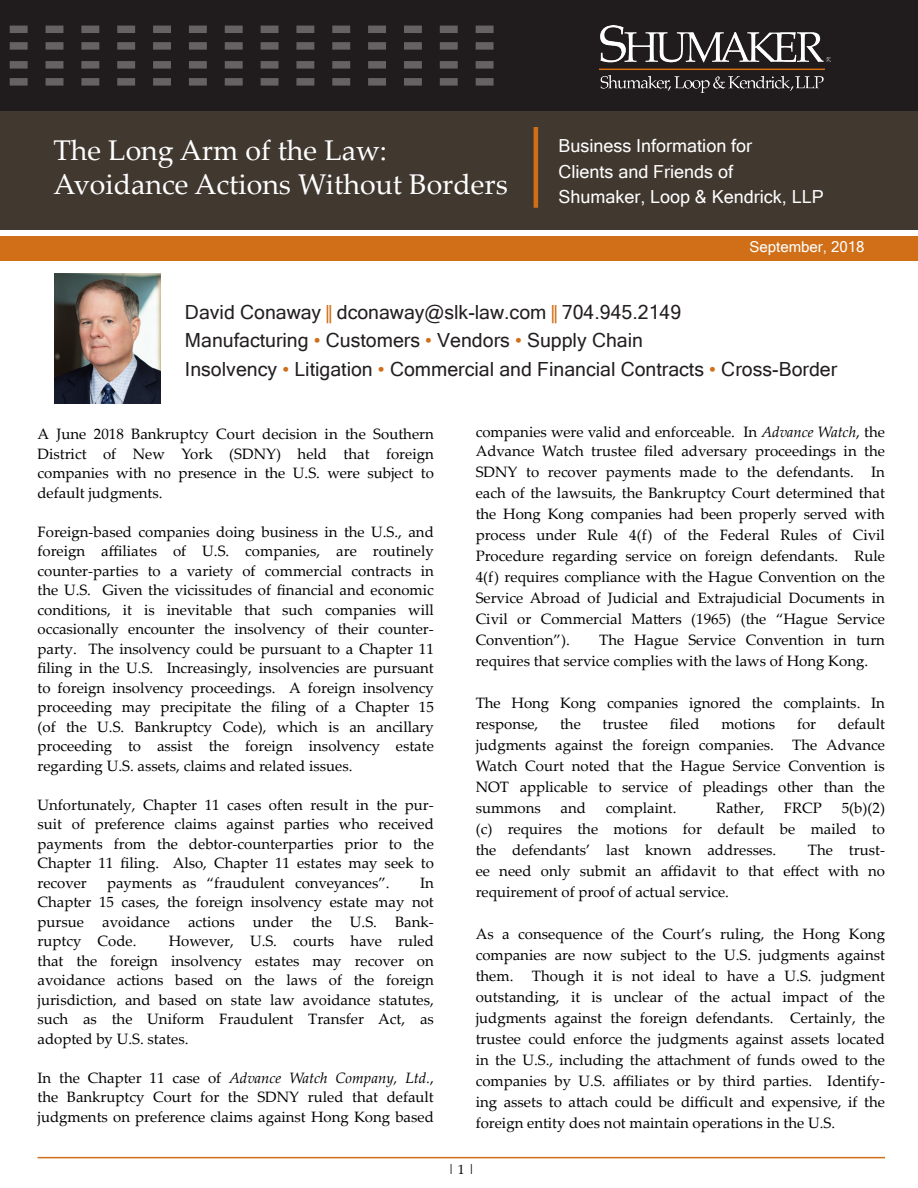
<style>
.page{position:relative;width:918px;height:1188px;background:#fff}
.page>*{position:absolute;margin:0;border:0;box-sizing:border-box;transform-origin:0 0}
.t1{font:28.5px "Palatino Linotype";color:#fff}
.t2{font:19.5px "Microsoft Sans Serif";color:#231f20}
.t3{font:18px "Microsoft Sans Serif";color:#fff}
.t4{font:15px/19.5px "Palatino Linotype";color:#000;text-align:justify}
.t5{font:15px "Microsoft Sans Serif";color:#fff}
.t6{font:13.5px "Palatino Linotype";color:#000}
.s1{color:#d06f18}
.s2{font-style:italic}
</style>
<div class="page">
<div style="left:0;top:70px;width:918px;height:159px;background:#413830"></div>
<hr style="left:534px;top:127px;width:4px;height:81px;background:#d06f18">
<div style="left:0;top:0;width:918px;height:110px;background:#201c1d"></div>
<img style="left:599px;top:26px;width:232px;height:67px">
<svg style="left:10px;top:26px;width:484px;height:7px"></svg>
<svg style="left:10px;top:42px;width:484px;height:8px"></svg>
<svg style="left:10px;top:61px;width:484px;height:8px"></svg>
<svg style="left:10px;top:78px;width:484px;height:8px"></svg>
<div style="left:0;top:236px;width:918px;height:24px;background:#d06f18"></div>
<img style="left:55px;top:274px;width:106px;height:129px">
<hr style="left:38px;top:1157px;width:847px;height:1px;background:#d06f18">
<p class="t1" style="left:53px;top:130px;width:335px">The Long Arm of the Law:</p>
<p class="t1" style="left:53px;top:164px;width:456px">Avoidance Actions Without Borders</p>
<p class="t3" style="left:558px;top:134px;width:195px">Business Information for</p>
<p class="t3" style="left:558px;top:160px;width:176px">Clients and Friends of</p>
<p class="t3" style="left:558px;top:185px;width:267px">Shumaker, Loop &amp; Kendrick, LLP</p>
<p class="t5" style="left:750px;top:237px;width:116px">September, 2018</p>
<p class="t2" style="left:185px;top:299px;width:498px">David Conaway <span class="s1">‖</span> dconaway@slk-law.com <span class="s1">‖</span> 704.945.2149</p>
<p class="t2" style="left:185px;top:328px;width:460px">Manufacturing <span class="s1">•</span> Customers <span class="s1">•</span> Vendors <span class="s1">•</span> Supply Chain</p>
<p class="t2" style="left:185px;top:356px;width:654px">Insolvency <span class="s1">•</span> Litigation <span class="s1">•</span> Commercial and Financial Contracts <span class="s1">•</span> Cross-Border</p>
<p class="t4" style="left:38px;top:424px;width:398px">A June 2018 Bankruptcy Court decision in the Southern District of New York (SDNY) held that foreign companies with no presence in the U.S. were subject to default judgments.</p>
<p class="t4" style="left:38px;top:521px;width:398px">Foreign-based companies doing business in the U.S., and foreign affiliates of U.S. companies, are routinely counter-parties to a variety of commercial contracts in the U.S. Given the vicissitudes of financial and economic conditions, it is inevitable that such companies will occasionally encounter the insolvency of their counter&shy;party. The insolvency could be pursuant to a Chapter 11 filing in the U.S. Increasingly, insolvencies are pursuant to foreign insolvency proceedings. A foreign insolvency proceeding may precipitate the filing of a Chapter 15 (of the U.S. Bankruptcy Code), which is an ancillary proceeding to assist the foreign insolvency estate regarding U.S. assets, claims and related issues.</p>
<p class="t4" style="left:38px;top:794px;width:398px">Unfortunately, Chapter 11 cases often result in the pur&shy;suit of preference claims against parties who received payments from the debtor-counterparties prior to the Chapter 11 filing. Also, Chapter 11 estates may seek to recover</p>
<p class="t4" style="left:38px;top:872px;width:398px;text-indent:383px">In Chapter 15 cases, the foreign insolvency estate may not pursue avoidance actions under the U.S. Bank&shy;ruptcy Code.</p>
<p class="t4" style="left:107px;top:872px;width:284px">payments as “fraudulent conveyances”.</p>
<p class="t4" style="left:38px;top:931px;width:398px;text-indent:131px">However, U.S. courts have ruled that the foreign insolvency estates may recover on avoidance actions based on the laws of the foreign jurisdiction, and based on state law avoidance statutes, such as the Uniform Fraudulent Transfer Act, as adopted by U.S. states.</p>
<p class="t4" style="left:38px;top:1067px;width:398px">In the Chapter 11 case of <span class="s2">Advance Watch Company, Ltd.</span>, the Bankruptcy Court for the SDNY ruled that default judgments on preference claims against Hong Kong based</p>
<p class="t4" style="left:476px;top:421px;width:411px">companies were valid and enforceable. In <span class="s2">Advance Watch</span>, the<br>Advance Watch trustee filed adversary proceedings in the</p>
<p class="t4" style="left:476px;top:461px;width:411px;line-height:21px">SDNY to recover payments made to the defendants. In each of the lawsuits, the Bankruptcy Court determined that the Hong Kong companies had been properly served with process under Rule 4(f) of the Federal Rules of Civil Procedure regarding service on foreign defendants. Rule 4(f) requires compliance with the Hague Convention on the Service Abroad of Judicial and Extrajudicial Documents in Civil or Commercial Matters (1965) (the “Hague Service Convention”).</p>
<p class="t4" style="left:476px;top:629px;width:411px;line-height:21px;text-indent:123px">The Hague Service Convention in turn requires that service complies with the laws of Hong Kong.</p>
<p class="t4" style="left:476px;top:692px;width:411px;line-height:21px">The Hong Kong companies ignored the complaints. In response,</p>
<p class="t4" style="left:476px;top:713px;width:411px;line-height:21px;text-indent:362px">default judgments against the foreign companies. The Advance Watch Court noted that the Hague Service Convention is NOT applicable to service of pleadings other than the summons</p>
<p class="t4" style="left:560px;top:714px;width:22px">the</p>
<p class="t4" style="left:603px;top:714px;width:47px">trustee</p>
<p class="t4" style="left:670px;top:714px;width:31px">filed</p>
<p class="t4" style="left:721px;top:714px;width:55px">motions</p>
<p class="t4" style="left:797px;top:714px;width:21px">for</p>
<p class="t4" style="left:476px;top:797px;width:411px;line-height:21px;text-indent:366px">5(b)(2) (c) requires the motions for default be mailed to the defendants’ last known addresses.</p>
<p class="t4" style="left:561px;top:798px;width:27px">and</p>
<p class="t4" style="left:606px;top:798px;width:72px">complaint.</p>
<p class="t4" style="left:716px;top:798px;width:50px">Rather,</p>
<p class="t4" style="left:784px;top:798px;width:40px">FRCP</p>
<p class="t4" style="left:476px;top:839px;width:411px;line-height:21px;text-indent:332px">The trust&shy;ee need only submit an affidavit to that effect with no requirement of proof of actual service.</p>
<p class="t4" style="left:476px;top:923px;width:411px;line-height:21px">As a consequence of the Court’s ruling, the Hong Kong companies are now subject to the U.S. judgments against them. Though it is not ideal to have a U.S. judgment outstanding, it is unclear of the actual impact of the judgments against the foreign defendants. Certainly, the trustee could enforce the judgments against assets located in the U.S., including the attachment of funds owed to the companies by U.S. affiliates or by third parties. Identify&shy;ing assets to attach could be difficult and expensive, if the foreign entity does not maintain operations in the U.S.</p>
<p class="t6" style="left:448px;top:1160px;width:28px">| 1 |</p>
</div>
